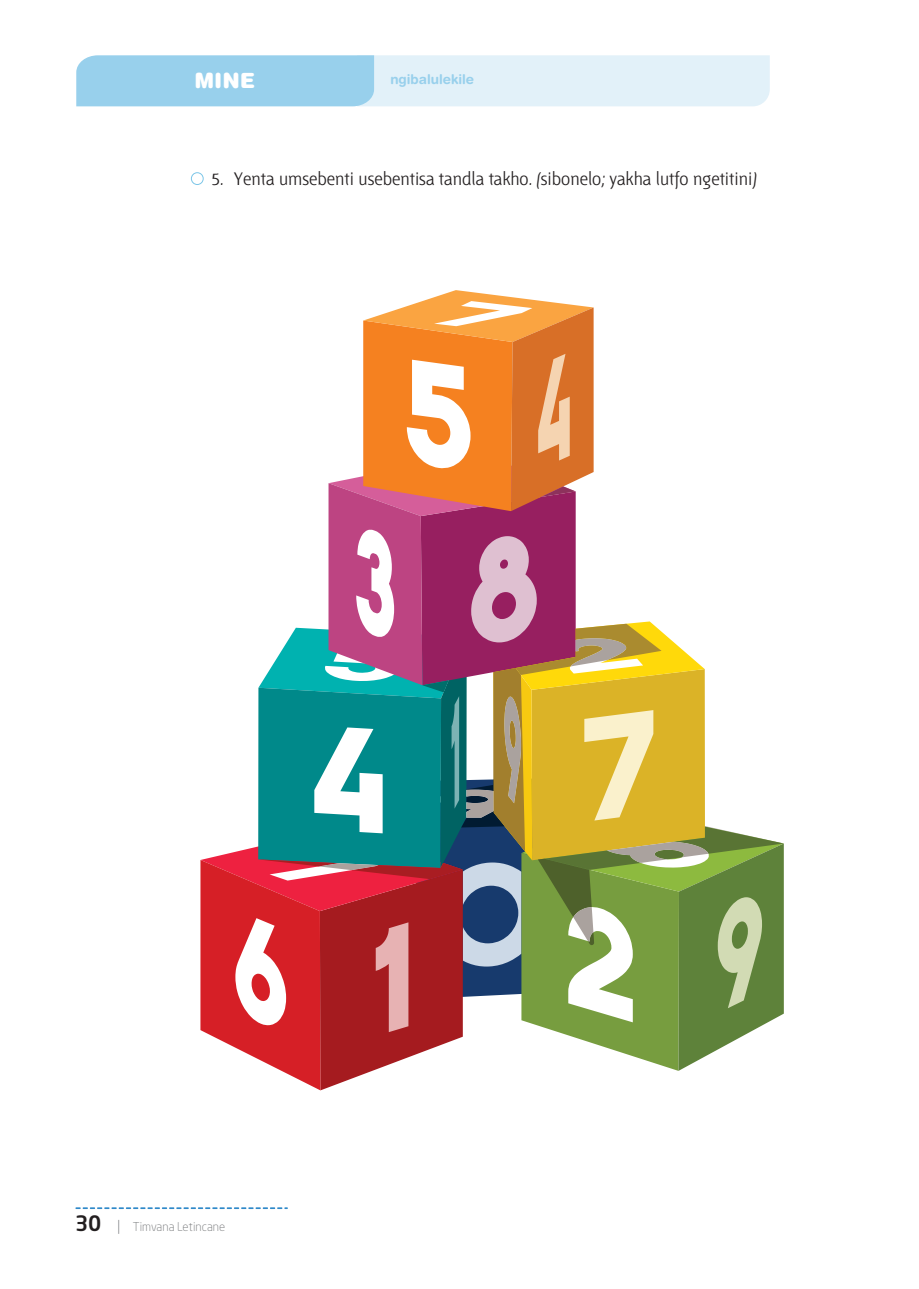
<style>
.page{position:relative;width:919px;height:1289px;background:#fff}
.page>*{position:absolute;margin:0;border:0;box-sizing:border-box;transform-origin:0 0}
.t1{font:900 21px "Helvetica Rounded LT Std";color:#fff}
.t2{font:300 18px "Fontana ND Aa";color:#231f20}
.t3{font:700 13.5px "Helvetica Rounded LT Std";color:#98d0ec}
.t4{font:300 12px "Neo Sans Std";color:#77797b}
.s1{font-weight:500;font-size:21px;color:#231f20}
.s2{font-size:15px}
</style>
<div class="page">
<svg style="left:200px;top:290px;width:583px;height:800px"></svg>
<svg style="left:75px;top:1207px;width:213px;height:1px"></svg>
<svg style="left:76px;top:55px;width:693px;height:51px;background:#c2e3f3"></svg>
<div style="left:191px;top:172px;width:12px;height:13px;border:1px solid #7cc6e8;border-radius:50%"></div>
<p class="t1" style="left:194px;top:73px;width:62px">MINE</p>
<p class="t3" style="left:390px;top:74px;width:85px">ngibalulekile</p>
<p class="t2" style="left:211px;top:170px;width:547px">5. Yenta umsebenti usebentisa tandla takho. (sibonelo; yakha lutfo ngetitini)</p>
<p class="t4" style="left:75px;top:1221px;width:152px"><span class="s1">30</span> <span class="s2">|</span> Timvana Letincane</p>
</div>
